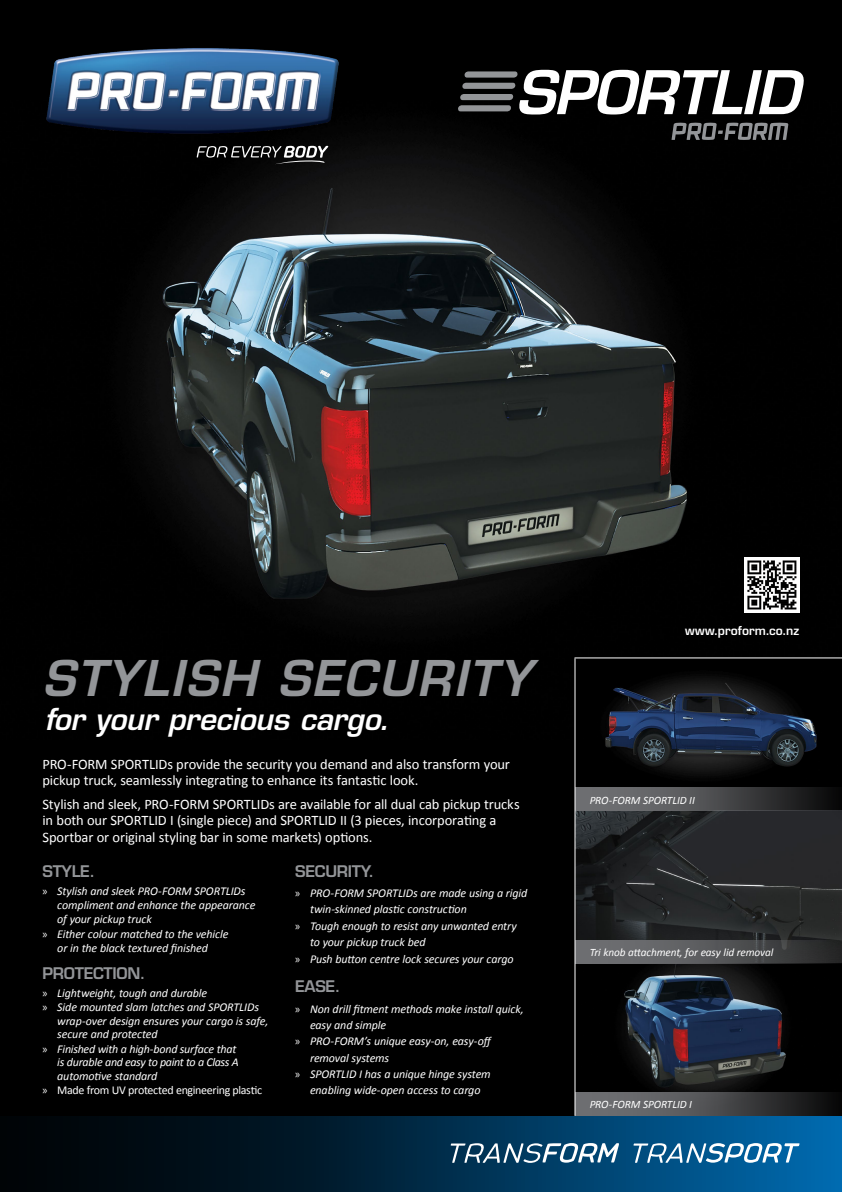
<style>
.page{position:relative;width:842px;height:1192px;background:#fff}
.page>*{position:absolute;margin:0;border:0;box-sizing:border-box;transform-origin:0 0}
.t1{font:italic 600 58.65px "Eurostile";letter-spacing:-.02em;color:#fff}
.PRO-FORM_Paragraph_H{font:italic 600 48.05px "Eurostile";letter-spacing:.04em;color:#939598}
.PRO-FORM_Sub_heading{font:italic 600 29.6px "Eurostile";letter-spacing:-.01em;color:#fff}
.PRO-FORM_Paragraph_H-2{font:600 15.65px "Eurostile";letter-spacing:-.02em;color:#939598}
.PRO-FORM_Paragraph_s{font:14.5px/16.5px "Calibri";letter-spacing:-.01em;color:#fff}
.t2{font:600 12.05px "Eurostile";letter-spacing:.005em;color:#fff}
.t3{font:italic 12px/16.1px "Calibri";letter-spacing:-.01em;color:#fff}
.t4{font:12px "Calibri";letter-spacing:-.03em;color:#fff}
.PRO-FORM_Captions{font:italic 11.3px "Calibri";letter-spacing:-.01em;color:#fff}
.s1{font-family:"Myriad Pro";font-style:normal}
.s2{font-family:"Myriad Pro"}
</style>
<div class="page">
<img style="left:0;top:0;width:842px;height:1116px">
<div style="left:0;top:1116px;width:842px;height:76px;background:linear-gradient(to right,#000,#0065a7)"></div>
<svg style="left:633px;top:1143px;width:166px;height:20px"></svg>
<svg style="left:451px;top:1143px;width:168px;height:20px"></svg>
<img style="left:575px;top:658px;width:267px;height:435px">
<svg style="left:575px;top:1093px;width:267px;height:23px;background:#47484a"></svg>
<div style="left:575px;top:940px;width:267px;height:23px;background:linear-gradient(to right,#7a7b7f,#2c2d2d)"></div>
<svg style="left:575px;top:788px;width:267px;height:23px;background:#48484a"></svg>
<hr style="left:574px;top:657px;width:268px;height:1px;background:#fff">
<hr style="left:574px;top:658px;width:1px;height:458px;background:#fff">
<svg style="left:197px;top:146px;width:131px;height:18px;background:#424242"></svg>
<img style="left:43px;top:43px;width:300px;height:96px">
<img style="left:744px;top:557px;width:55px;height:55px">
<svg style="left:457px;top:71px;width:61px;height:40px;background:#4b4c4d"></svg>
<svg style="left:671px;top:123px;width:117px;height:17px;background:#4c4d4f"></svg>
<p class="t1" style="left:515px;top:56px;width:286px">SPORTLID</p>
<p class="PRO-FORM_Paragraph_H" style="left:43px;top:649px;width:490px">STYLISH SECURITY</p>
<p class="PRO-FORM_Sub_heading" style="left:44px;top:700px;width:347px">for your precious cargo.</p>
<p class="PRO-FORM_Paragraph_s" style="left:43px;top:756px;width:469px">PRO-FORM SPORTLIDs provide the security you demand and also transform your pickup truck, seamlessly integrating to enhance its fantastic look.</p>
<p class="PRO-FORM_Paragraph_s" style="left:43px;top:796px;width:479px">Stylish and sleek, PRO-FORM SPORTLIDs are available for all dual cab pickup trucks in both our SPORTLID I (single piece) and SPORTLID II (3 pieces, incorporating a<br>Sportbar or original styling bar in some markets) options.</p>
<p class="PRO-FORM_Paragraph_H-2" style="left:43px;top:861px;width:54px">STYLE.</p>
<p class="t3" style="left:57px;top:884px;width:200px;line-height:14.1px;text-indent:-15px"><span class="s1">»</span> Stylish and sleek PRO-FORM SPORTLIDs compliment and enhance the appearance of your pickup truck</p>
<p class="t3" style="left:43px;top:927px;width:187px;line-height:14.1px;text-align:center"><span class="s1">»</span> Either colour matched to the vehicle or in the black textured finished</p>
<p class="PRO-FORM_Paragraph_H-2" style="left:43px;top:964px;width:105px">PROTECTION.</p>
<p class="t3" style="left:43px;top:985px;width:166px"><span class="s1">»</span> Lightweight, tough and durable</p>
<p class="t3" style="left:57px;top:1000px;width:213px;line-height:13.6px;text-indent:-15px"><span class="s1">»</span> Side mounted slam latches and SPORTLIDs wrap-over design ensures your cargo is safe, secure and protected</p>
<p class="t3" style="left:57px;top:1041px;width:183px;line-height:13.6px;text-indent:-15px"><span class="s1">»</span> Finished with a high-bond surface that is durable and easy to paint to a Class A automotive standard</p>
<p class="t4" style="left:43px;top:1083px;width:221px"><span class="s2">»</span> Made from UV protected engineering plastic</p>
<p class="PRO-FORM_Paragraph_H-2" style="left:295px;top:861px;width:80px">SECURITY.</p>
<p class="t3" style="left:310px;top:885px;width:219px;text-indent:-15px"><span class="s1">»</span> PRO-FORM SPORTLIDs are made using a rigid twin-skinned plastic construction</p>
<p class="t3" style="left:310px;top:918px;width:208px;text-indent:-15px"><span class="s1">»</span> Tough enough to resist any unwanted entry to your pickup truck bed</p>
<p class="t3" style="left:295px;top:951px;width:220px"><span class="s1">»</span> Push button centre lock secures your cargo</p>
<p class="PRO-FORM_Paragraph_H-2" style="left:295px;top:977px;width:47px">EASE.</p>
<p class="t3" style="left:310px;top:1000px;width:215px;text-indent:-15px"><span class="s1">»</span> Non drill fitment methods make install quick, easy and simple</p>
<p class="t3" style="left:310px;top:1033px;width:185px;text-indent:-15px"><span class="s1">»</span> PRO-FORM’s unique easy-on, easy-off removal systems</p>
<p class="t3" style="left:295px;top:1066px;width:197px;text-align:center"><span class="s1">»</span> SPORTLID I has a unique hinge system enabling wide-open access to cargo</p>
<p class="t2" style="left:685px;top:623px;width:116px">www.proform.co.nz</p>
<p class="PRO-FORM_Captions" style="left:590px;top:792px;width:107px">PRO-FORM SPORTLID II</p>
<p class="PRO-FORM_Captions" style="left:590px;top:944px;width:185px">Tri knob attachment, for easy lid removal</p>
<p class="PRO-FORM_Captions" style="left:590px;top:1097px;width:104px">PRO-FORM SPORTLID I</p>
</div>
